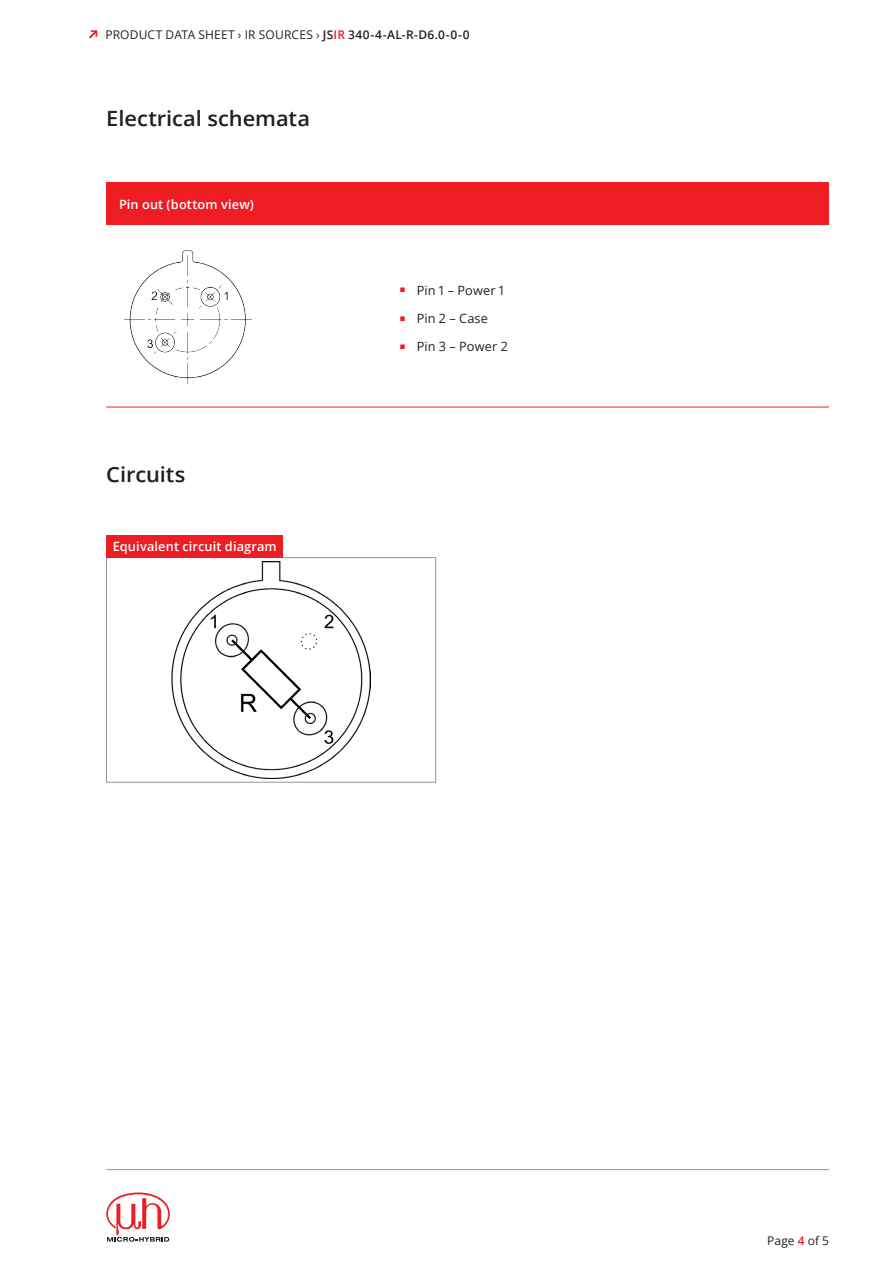
<style>
.page{position:relative;width:893px;height:1263px;background:#fff}
.page>*{position:absolute;margin:0;border:0;box-sizing:border-box;transform-origin:0 0}
.t1{font:600 21px "Open Sans";letter-spacing:-.005em;color:#231f20;scale:1.04 1}
.t2{font:600 12.75px "Open Sans";letter-spacing:.01em;color:#fff}
.t3{font:12.75px "Open Sans";letter-spacing:.01em;color:#231f20}
.t4{font:12px "Open Sans";letter-spacing:.015em;color:#231f20}
.s1{font-weight:600}
.s2{font-weight:600;color:#ee1d23}
</style>
<div class="page">
<svg style="left:106px;top:1192px;width:64px;height:50px"></svg>
<hr style="left:106px;top:1169px;width:723px;height:1px;background:#939598">
<svg style="left:89px;top:30px;width:8px;height:9px"></svg>
<div style="left:106px;top:182px;width:723px;height:43px;background:#ee1d23"></div>
<hr style="left:106px;top:407px;width:234px;height:1px;background:#ee1d23">
<hr style="left:340px;top:407px;width:264px;height:1px;background:#ee1d23">
<hr style="left:604px;top:407px;width:225px;height:1px;background:#ee1d23">
<img style="left:123px;top:250px;width:129px;height:135px">
<img style="left:172px;top:561px;width:198px;height:217px">
<div style="left:106px;top:557px;width:330px;height:225px;border:1px solid #939598"></div>
<div style="left:106px;top:535px;width:177px;height:22px;background:#ee1d23"></div>
<p class="t4" style="left:105px;top:26px;width:366px">PRODUCT DATA SHEET › IR SOURCES › <span class="s1">JS</span><span class="s2">IR</span> <span class="s1">340-4-AL-R-D6.0-0-0</span></p>
<h1 class="t1" style="left:106px;top:104px;width:198px">Electrical schemata</h1>
<p class="t2" style="left:119px;top:195px;width:136px">Pin out (bottom view)</p>
<h1 class="t1" style="left:106px;top:460px;width:78px">Circuits</h1>
<p class="t2" style="left:113px;top:538px;width:166px">Equivalent circuit diagram</p>
<p class="t3" style="left:400px;top:281px;width:106px"><sup>■</sup> Pin 1 – Power 1</p>
<p class="t3" style="left:400px;top:309px;width:90px"><sup>■</sup> Pin 2 – Case</p>
<p class="t3" style="left:400px;top:337px;width:109px"><sup>■</sup> Pin 3 – Power 2</p>
<p class="t4" style="left:767px;top:1232px;width:63px">Page <span class="s2">4</span> of 5</p>
</div>
